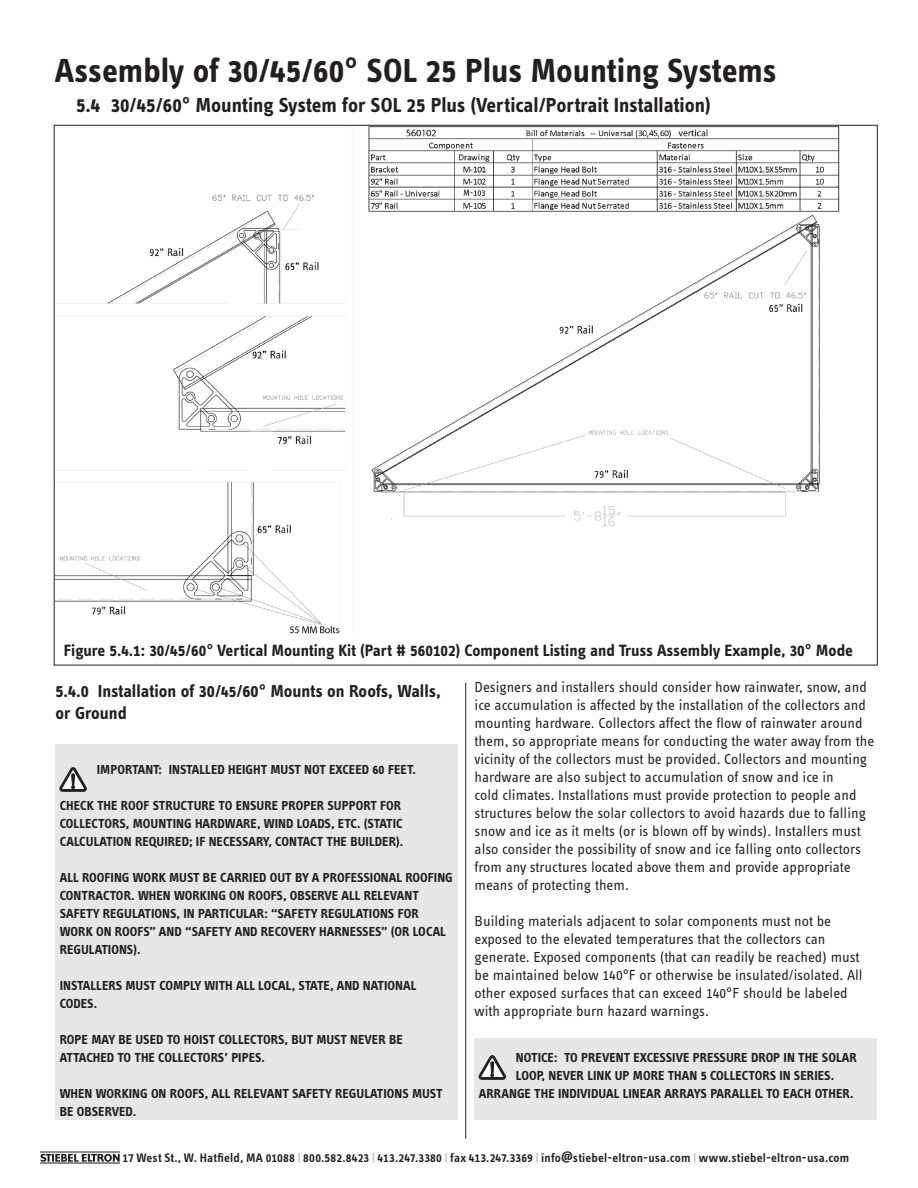
<style>
.page{position:relative;width:918px;height:1188px;background:#fff}
.page>*{position:absolute;margin:0;border:0;box-sizing:border-box;transform-origin:0 0}
.t1{font:700 34.5px "STE Info Text";color:#231f20}
.t2{font:700 21px "STE Info Text";color:#231f20}
.t3{font:700 18px/21.6px "STE Info Text";color:#231f20}
.t4{font:700 16.8px "STE Info Text";color:#231f20}
.t5{font:15px/18px "STE Info Text";color:#231f20}
.t6{font:700 13.5px "STE Info Text";color:#231f20}
.t7{font:700 13.5px "STE Info Text";letter-spacing:.395em;color:#231f20}
.t8{font:600 12.75px "STE Info Text";letter-spacing:.015em;color:#231f20}
.s1{font-size:16.8px}
.s2{color:#bcbdc0}
</style>
<div class="page">
<svg style="left:40px;top:1154px;width:80px;height:8px"></svg>
<hr style="left:41px;top:1152px;width:79px;height:1px;background:#8a8c8f">
<hr style="left:41px;top:1162px;width:79px;height:2px;background:#8a8c8f">
<hr style="left:465px;top:683px;width:1px;height:456px;background:#231f20">
<img style="left:56px;top:127px;width:784px;height:507px">
<div style="left:56px;top:744px;width:402px;height:376px;background:#e6e7e9"></div>
<svg style="left:60px;top:768px;width:26px;height:23px"></svg>
<div style="left:475px;top:1039px;width:402px;height:81px;background:#e6e7e9"></div>
<svg style="left:479px;top:1056px;width:27px;height:23px"></svg>
<h1 class="t1" style="left:55px;top:51px;width:724px">ASSEMBLY OF 30/45/60° SOL 25 PLUS MOUNTING SYSTEMS</h1>
<h2 class="t2" style="left:76px;top:93px;width:636px">5.4 30/45/60° MOUNTING SYSTEM FOR SOL 25 PLUS (VERTICAL/PORTRAIT INSTALLATION)</h2>
<p class="t4" style="left:64px;top:641px;width:791px">FIGURE 5.4.1: 30/45/60° VERTICAL MOUNTING KIT (PART # 560102) COMPONENT LISTING AND TRUSS ASSEMBLY EXAMPLE, 30° MODE</p>
<p class="t3" style="left:55px;top:680px;width:387px">5.4.0 INSTALLATION OF 30/<span class="s1">45</span>/60° MOUNTS ON ROOFS, WALLS,<br>OR GROUND</p>
<p class="t5" style="left:475px;top:678px;width:401px">Designers and installers should consider how rainwater, snow, and ice accumulation is affected by the installation of the collectors and mounting hardware. Collectors affect the flow of rainwater around them, so appropriate means for conducting the water away from the vicinity of the collectors must be provided. Collectors and mounting hardware are also subject to accumulation of snow and ice in<br>cold climates. Installations must provide protection to people and structures below the solar collectors to avoid hazards due to falling snow and ice as it melts (or is blown off by winds). Installers must also consider the possibility of snow and ice falling onto collectors from any structures located above them and provide appropriate means of protecting them.</p>
<p class="t5" style="left:475px;top:912px;width:390px">Building materials adjacent to solar components must not be exposed to the elevated temperatures that the collectors can generate. Exposed components (that can readily be reached) must be maintained below 140°F or otherwise be insulated/isolated. All other exposed surfaces that can exceed 140°F should be labeled with appropriate burn hazard warnings.</p>
<p class="t6" style="left:516px;top:1050px;width:74px">NOTICE: TO PREVENT</p>
<p class="t6" style="left:633px;top:1050px;width:21px">EXCESSIVE</p>
<p class="t6" style="left:693px;top:1050px;width:8px">PRESS</p>
<p class="t6" style="left:726px;top:1050px;width:41px">URE DROP</p>
<p class="t6" style="left:784px;top:1050px;width:23px">IN THE</p>
<p class="t6" style="left:822px;top:1050px;width:8px">SOLAR</p>
<p class="t6" style="left:516px;top:1068px;width:8px">LOOP</p>
<p class="t6" style="left:542px;top:1068px;width:15px">, NEVER</p>
<p class="t6" style="left:587px;top:1068px;width:7px">LINK</p>
<p class="t6" style="left:615px;top:1068px;width:27px">UP MORE</p>
<p class="t6" style="left:668px;top:1068px;width:9px">THAN</p>
<p class="t6" style="left:701px;top:1068px;width:17px">5 COLLECTORS</p>
<p class="t6" style="left:779px;top:1068px;width:22px">IN SERIES</p>
<p class="t6" style="left:831px;top:1068px;width:5px">.</p>
<p class="t6" style="left:479px;top:1086px;width:16px">ARRANGE</p>
<p class="t6" style="left:534px;top:1086px;width:8px">THE</p>
<p class="t6" style="left:558px;top:1086px;width:72px">INDIVIDUAL LINEAR</p>
<p class="t6" style="left:664px;top:1086px;width:9px">ARRA</p>
<p class="t6" style="left:694px;top:1086px;width:25px">YS PARALLEL</p>
<p class="t6" style="left:766px;top:1086px;width:25px">TO EACH</p>
<p class="t6" style="left:815px;top:1086px;width:8px">OTHER</p>
<p class="t6" style="left:850px;top:1086px;width:5px">.</p>
<p class="t6" style="left:97px;top:762px;width:83px">IMPORTANT: INSTALLE</p>
<p class="t6" style="left:218px;top:762px;width:19px">D HEIGHT</p>
<p class="t6" style="left:271px;top:762px;width:42px">MUST NOT</p>
<p class="t6" style="left:329px;top:762px;width:66px">EXCEE D 60 FEET</p>
<p class="t6" style="left:413px;top:762px;width:5px">.</p>
<p class="t6" style="left:60px;top:798px;width:15px">CHECK</p>
<p class="t6" style="left:97px;top:798px;width:8px">THE</p>
<p class="t6" style="left:121px;top:798px;width:8px">ROOF</p>
<p class="t7" style="left:153px;top:798px;width:137px">STRUCTURETOENSUREPROPER</p>
<p class="t6" style="left:327px;top:798px;width:23px">SUPPORT</p>
<p class="t6" style="left:380px;top:798px;width:8px">FOR</p>
<p class="t6" style="left:60px;top:816px;width:8px">COLLECTORS</p>
<p class="t6" style="left:126px;top:816px;width:40px">, MOUNTING</p>
<p class="t6" style="left:195px;top:816px;width:39px">HARDWARE</p>
<p class="t6" style="left:257px;top:816px;width:118px">, WIN D LOADS, ETC. (STATIC</p>
<p class="t6" style="left:60px;top:834px;width:8px">CALC</p>
<p class="t6" style="left:86px;top:834px;width:15px">ULATION</p>
<p class="t6" style="left:135px;top:834px;width:82px">REQUIRED; IF NECESSAR</p>
<p class="t6" style="left:263px;top:834px;width:21px">Y, CONTACT</p>
<p class="t6" style="left:327px;top:834px;width:8px">THE</p>
<p class="t6" style="left:350px;top:834px;width:54px">BUILDER).</p>
<p class="t6" style="left:60px;top:870px;width:30px">ALL ROOFING</p>
<p class="t6" style="left:133px;top:870px;width:10px">WORK</p>
<p class="t6" style="left:169px;top:870px;width:59px">MUST BE CARRIE</p>
<p class="t6" style="left:259px;top:870px;width:72px">D OUT BY A PROFESSIONAL</p>
<p class="t6" style="left:405px;top:870px;width:8px">ROOFING</p>
<p class="t6" style="left:60px;top:888px;width:9px">CONTRACTOR</p>
<p class="t6" style="left:131px;top:888px;width:26px">. WHEN</p>
<p class="t6" style="left:174px;top:888px;width:9px">WORKING</p>
<p class="t6" style="left:229px;top:888px;width:27px">ON ROOFS</p>
<p class="t6" style="left:283px;top:888px;width:15px">, OBSERVE</p>
<p class="t6" style="left:342px;top:888px;width:31px">ALL RELEVANT</p>
<p class="t6" style="left:60px;top:906px;width:8px">SAFET</p>
<p class="t6" style="left:93px;top:906px;width:47px">Y REGULATIONS</p>
<p class="t6" style="left:177px;top:906px;width:29px">, IN PARTIC</p>
<p class="t6" style="left:236px;top:906px;width:56px">ULAR: “SAFET</p>
<p class="t6" style="left:311px;top:906px;width:47px">Y REGULATIONS</p>
<p class="t6" style="left:398px;top:906px;width:8px">FOR</p>
<p class="t6" style="left:60px;top:924px;width:10px">WORK</p>
<p class="t6" style="left:96px;top:924px;width:27px">ON ROOFS</p>
<p class="t6" style="left:149px;top:924px;width:57px">” AN D “SAFET</p>
<p class="t6" style="left:225px;top:924px;width:44px">Y AN D RECOVER</p>
<p class="t6" style="left:309px;top:924px;width:18px">Y HARNESSES</p>
<p class="t6" style="left:381px;top:924px;width:40px">” (OR LOCAL</p>
<p class="t6" style="left:60px;top:942px;width:37px">REGULATIONS</p>
<p class="t6" style="left:134px;top:942px;width:9px">).</p>
<p class="t6" style="left:60px;top:978px;width:11px">INSTALLERS</p>
<p class="t6" style="left:126px;top:978px;width:42px">MUST COMPL</p>
<p class="t6" style="left:194px;top:978px;width:18px">Y WITH</p>
<p class="t6" style="left:236px;top:978px;width:36px">ALL LOCAL</p>
<p class="t6" style="left:292px;top:978px;width:21px">, STATE</p>
<p class="t6" style="left:330px;top:978px;width:49px">, AND NATIONAL</p>
<p class="t6" style="left:60px;top:996px;width:39px">CODES.</p>
<p class="t6" style="left:60px;top:1032px;width:15px">ROPE</p>
<p class="t6" style="left:91px;top:1032px;width:100px">MAY BE USED TO HOIST</p>
<p class="t6" style="left:218px;top:1032px;width:8px">COLLECTORS</p>
<p class="t6" style="left:285px;top:1032px;width:74px">, BUT MUST NEVER</p>
<p class="t6" style="left:389px;top:1032px;width:8px">BE</p>
<p class="t6" style="left:60px;top:1050px;width:8px">ATTACHE</p>
<p class="t6" style="left:107px;top:1050px;width:36px">D TO THE</p>
<p class="t6" style="left:158px;top:1050px;width:8px">COLLECTORS</p>
<p class="t6" style="left:225px;top:1050px;width:14px">’ PIPES</p>
<p class="t6" style="left:262px;top:1050px;width:5px">.</p>
<p class="t6" style="left:60px;top:1086px;width:19px">WHEN</p>
<p class="t6" style="left:96px;top:1086px;width:9px">WORKING</p>
<p class="t6" style="left:151px;top:1086px;width:27px">ON ROOFS</p>
<p class="t6" style="left:205px;top:1086px;width:37px">, ALL RELEVANT</p>
<p class="t6" style="left:292px;top:1086px;width:8px">SAFET</p>
<p class="t6" style="left:325px;top:1086px;width:47px">Y REGULATIONS</p>
<p class="t6" style="left:412px;top:1086px;width:25px">MUST</p>
<p class="t6" style="left:60px;top:1104px;width:25px">BE OBSERVE</p>
<p class="t6" style="left:125px;top:1104px;width:12px">D.</p>
<p class="t8" style="left:123px;top:1150px;width:728px">17 West St., W. Hatfield, MA 01088 <span class="s2">|</span> 800.582.8423 <span class="s2">|</span> 413.247.3380 <span class="s2">|</span> fax 413.247.3369 <span class="s2">|</span> info@stiebel-eltron-usa.com <span class="s2">|</span> www.stiebel-eltron-usa.com</p>
</div>
